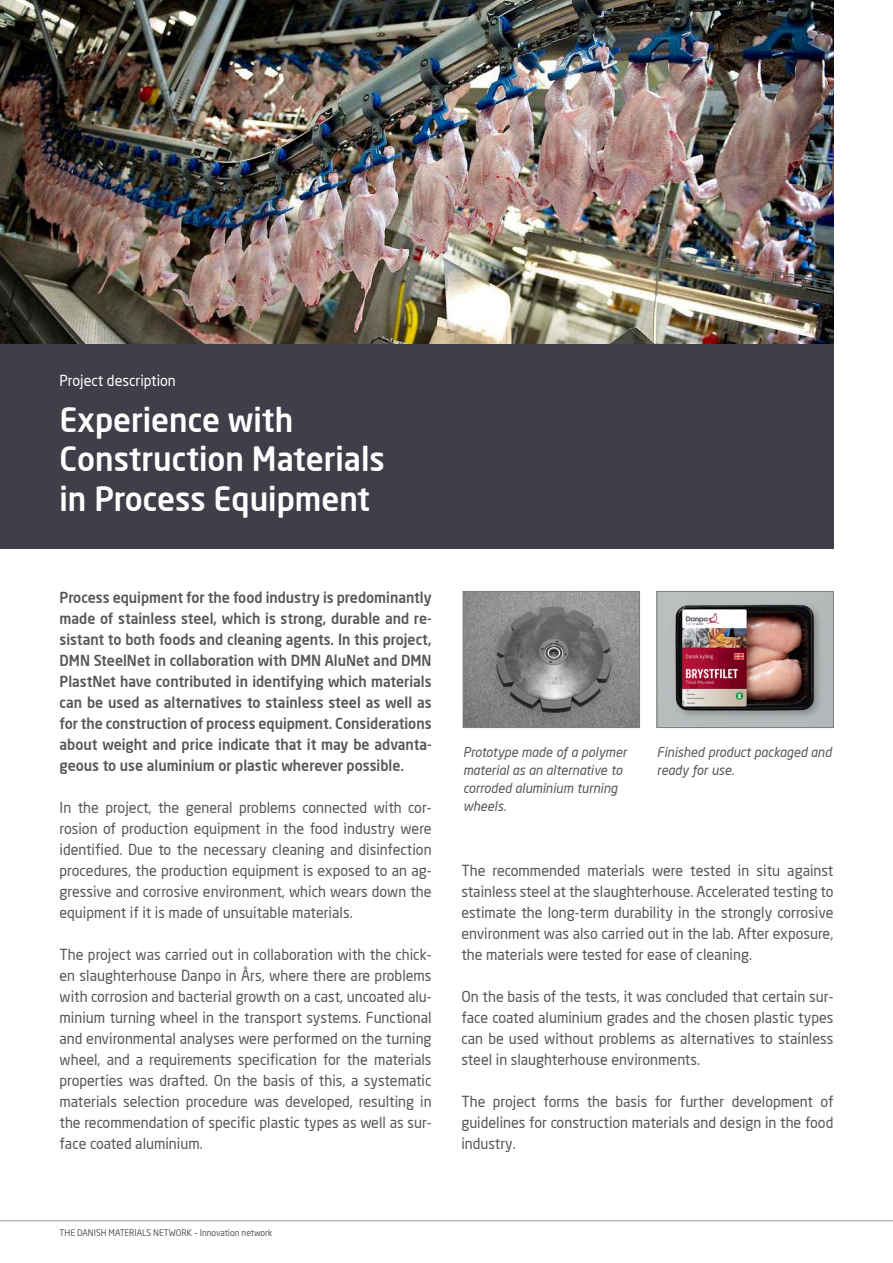
<style>
.page{position:relative;width:893px;height:1263px;background:#fff}
.page>*{position:absolute;margin:0;border:0;box-sizing:border-box;transform-origin:0 0}
.t1{font:500 33px/39.6px "Neo Sans";color:#fff;scale:.95 1}
.t2{font:15px/21px "Neo Sans";color:#575756;text-align:justify;scale:.95 1}
.t3{font:500 15px/21px "Neo Sans";color:#575756;text-align:justify;scale:.94 1}
.t4{font:15px "Neo Sans";color:#fff;scale:.95 1}
.t5{font:italic 13.5px/18px "Neo Sans";color:#575756;scale:.95 1}
.t6{font:9px "Neo Sans";color:#575756;scale:.95 1}
</style>
<div class="page">
<img style="left:0;top:0;width:833px;height:344px">
<div style="left:0;top:344px;width:833px;height:205px;background:#413e4a"></div>
<img style="left:465px;top:593px;width:173px;height:133px">
<div style="left:463px;top:591px;width:177px;height:137px;border:1px solid #7e7e7d"></div>
<img style="left:659px;top:593px;width:173px;height:133px">
<div style="left:657px;top:591px;width:177px;height:137px;border:1px solid #7e7e7d"></div>
<hr style="left:0;top:1220px;width:893px;height:1px;background:#9b9aa7">
<p class="t4" style="left:60px;top:371px;width:124px">Project description</p>
<h1 class="t1" style="left:60px;top:399px;width:344px">Experience with<br>Construction Materials in Process Equipment</h1>
<p class="t3" style="left:60px;top:586px;width:397px">Process equipment for the food industry is predominantly made of stainless steel, which is strong, durable and re&shy;sistant to both foods and cleaning agents. In this project, DMN SteelNet in collaboration with DMN AluNet and DMN PlastNet have contributed in identifying which materials can be used as alternatives to stainless steel as well as for the construction of process equipment. Considerations about weight and price indicate that it may be advanta&shy;geous to use aluminium or plastic wherever possible.</p>
<p class="t2" style="left:60px;top:796px;width:393px">In the project, the general problems connected with cor&shy;rosion of production equipment in the food industry were identified. Due to the necessary cleaning and disinfection procedures, the production equipment is exposed to an ag&shy;gressive and corrosive environment, which wears down the equipment if it is made of unsuitable materials.</p>
<p class="t2" style="left:60px;top:943px;width:393px">The project was carried out in collaboration with the chick&shy;en slaughterhouse Danpo in Års, where there are problems with corrosion and bacterial growth on a cast, uncoated alu&shy;minium turning wheel in the transport systems. Functional and environmental analyses were performed on the turning wheel, and a requirements specification for the materials properties was drafted. On the basis of this, a systematic materials selection procedure was developed, resulting in the recommendation of specific plastic types as well as sur&shy;face coated aluminium.</p>
<p class="t5" style="left:463px;top:743px;width:174px">Prototype made of a polymer material as an alternative to corroded aluminium turning wheels.</p>
<p class="t5" style="left:657px;top:743px;width:185px">Finished product packaged and ready for use.</p>
<p class="t2" style="left:461px;top:859px;width:393px">The recommended materials were tested in situ against stainless steel at the slaughterhouse. Accelerated testing to estimate the long-term durability in the strongly corrosive environment was also carried out in the lab. After exposure, the materials were tested for ease of cleaning.</p>
<p class="t2" style="left:461px;top:985px;width:393px">On the basis of the tests, it was concluded that certain sur&shy;face coated aluminium grades and the chosen plastic types can be used without problems as alternatives to stainless steel in slaughterhouse environments.</p>
<p class="t2" style="left:461px;top:1090px;width:393px">The project forms the basis for further development of guidelines for construction materials and design in the food industry.</p>
<p class="t6" style="left:60px;top:1227px;width:30px">The Danis</p>
<p class="t6" style="left:101px;top:1227px;width:21px">h Materia</p>
<p class="t6" style="left:142px;top:1227px;width:139px">ls Network – Innovation network</p>
</div>
